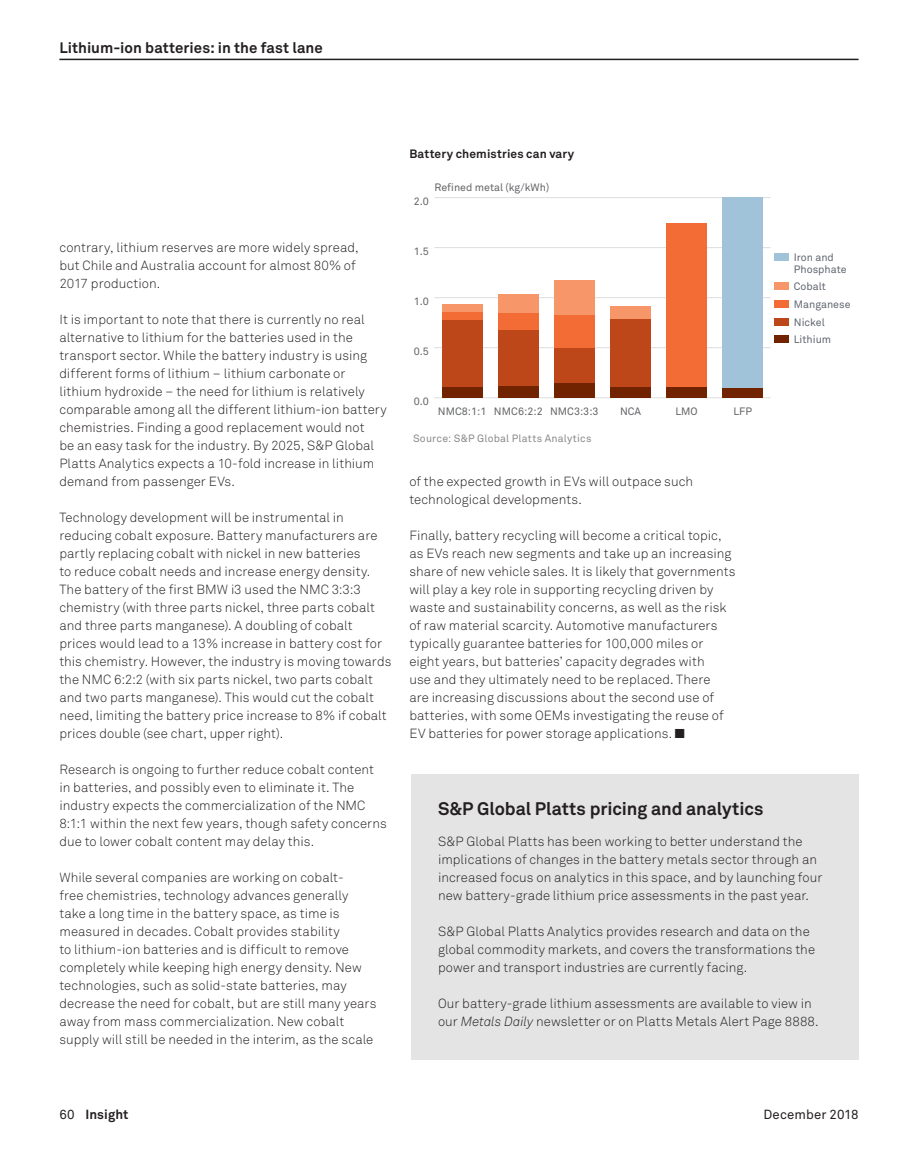
<style>
.page{position:relative;width:918px;height:1168px;background:#fff}
.page>*{position:absolute;margin:0;border:0;box-sizing:border-box;transform-origin:0 0}
.t1{font:700 18px "Akkurat Pro";letter-spacing:-.005em;color:#231f20}
.t2{font:700 15px "Akkurat Pro";letter-spacing:.005em;color:#231f20}
.t3{font:300 13.2px/18px "Akkurat Pro";letter-spacing:.005em;color:#231f20}
.t4{font:13.2px "Akkurat Pro";letter-spacing:.01em;color:#231f20}
.t5{font:700 13.2px "Akkurat Pro";letter-spacing:.005em;color:#231f20}
.t6{font:700 12px "Akkurat Pro";letter-spacing:.015em;color:#231f20}
.t7{font:10.65px "Akkurat Pro";color:#636466}
.t8{font:10.65px/17.5px "Akkurat Pro";color:#626770}
.t9{font:10.5px "Akkurat Pro";letter-spacing:.02em;color:#898a8d}
.s1{font-style:italic}
.s2{font-weight:400}
</style>
<div class="page">
<hr style="left:59px;top:59px;width:800px;height:1px;background:#231f20">
<div style="left:411px;top:774px;width:448px;height:286px;background:#e4e4e4"></div>
<div style="left:774px;top:282px;width:14px;height:8px;background:#f79668"></div>
<div style="left:774px;top:253px;width:14px;height:8px;background:#a1c3da"></div>
<div style="left:774px;top:300px;width:14px;height:8px;background:#f36c35"></div>
<div style="left:774px;top:318px;width:14px;height:7px;background:#bd4718"></div>
<div style="left:774px;top:335px;width:14px;height:8px;background:#712300"></div>
<hr style="left:434px;top:397px;width:337px;height:1px;background:#dcddde">
<hr style="left:434px;top:347px;width:337px;height:1px;background:#dcddde">
<hr style="left:434px;top:297px;width:337px;height:1px;background:#dcddde">
<hr style="left:434px;top:247px;width:337px;height:1px;background:#dcddde">
<hr style="left:434px;top:197px;width:337px;height:1px;background:#dcddde">
<div style="left:722px;top:198px;width:41px;height:191px;background:#a1c3da"></div>
<div style="left:442px;top:305px;width:40px;height:8px;background:#f79668"></div>
<div style="left:498px;top:295px;width:41px;height:19px;background:#f79668"></div>
<div style="left:554px;top:281px;width:41px;height:35px;background:#f79668"></div>
<div style="left:610px;top:307px;width:41px;height:13px;background:#f79668"></div>
<div style="left:442px;top:313px;width:40px;height:8px;background:#f36c35"></div>
<div style="left:498px;top:314px;width:41px;height:17px;background:#f36c35"></div>
<div style="left:554px;top:316px;width:41px;height:33px;background:#f36c35"></div>
<div style="left:666px;top:224px;width:41px;height:164px;background:#f36c35"></div>
<div style="left:442px;top:321px;width:40px;height:67px;background:#bd4718"></div>
<div style="left:498px;top:331px;width:41px;height:56px;background:#bd4718"></div>
<div style="left:554px;top:349px;width:41px;height:35px;background:#bd4718"></div>
<div style="left:610px;top:320px;width:41px;height:68px;background:#bd4718"></div>
<div style="left:442px;top:388px;width:40px;height:10px;background:#712300"></div>
<div style="left:498px;top:387px;width:41px;height:11px;background:#712300"></div>
<div style="left:554px;top:384px;width:41px;height:14px;background:#712300"></div>
<div style="left:610px;top:388px;width:41px;height:10px;background:#712300"></div>
<div style="left:666px;top:388px;width:41px;height:10px;background:#712300"></div>
<div style="left:722px;top:389px;width:41px;height:9px;background:#712300"></div>
<p class="t2" style="left:59px;top:39px;width:265px">Lithium-ion batteries: in the fast lane</p>
<p class="t3" style="left:59px;top:238px;width:301px">contrary, lithium reserves are more widely spread, but Chile and Australia account for almost 80% of<br>2017 production.</p>
<p class="t3" style="left:59px;top:310px;width:329px">It is important to note that there is currently no real alternative to lithium for the batteries used in the transport sector. While the battery industry is using different forms of lithium − lithium carbonate or lithium hydroxide − the need for lithium is relatively comparable among all the different lithium-ion battery chemistries. Finding a good replacement would not<br>be an easy task for the industry. By 2025, S&amp;P Global Platts Analytics expects a 10-fold increase in lithium demand from passenger EVs.</p>
<p class="t3" style="left:59px;top:508px;width:334px">Technology development will be instrumental in reducing cobalt exposure. Battery manufacturers are partly replacing cobalt with nickel in new batteries<br>to reduce cobalt needs and increase energy density.<br>The battery of the first BMW i3 used the NMC 3:3:3 chemistry (with three parts nickel, three parts cobalt and three parts manganese). A doubling of cobalt prices would lead to a 13% increase in battery cost for this chemistry. However, the industry is moving towards the NMC 6:2:2 (with six parts nickel, two parts cobalt and two parts manganese). This would cut the cobalt need, limiting the battery price increase to 8% if cobalt prices double (see chart, upper right).</p>
<p class="t3" style="left:59px;top:760px;width:329px">Research is ongoing to further reduce cobalt content in batteries, and possibly even to eliminate it. The industry expects the commercialization of the NMC 8:1:1 within the next few years, though safety concerns due to lower cobalt content may delay this.</p>
<p class="t3" style="left:59px;top:868px;width:319px">While several companies are working on cobalt-<br>free chemistries, technology advances generally take a long time in the battery space, as time is measured in decades. Cobalt provides stability<br>to lithium-ion batteries and is difficult to remove completely while keeping high energy density. New technologies, such as solid-state batteries, may decrease the need for cobalt, but are still many years away from mass commercialization. New cobalt supply will still be needed in the interim, as the scale</p>
<p class="t6" style="left:409px;top:146px;width:166px">Battery chemistries can vary</p>
<p class="t7" style="left:435px;top:182px;width:116px">Refined metal (kg/kWh)</p>
<p class="t7" style="left:414px;top:195px;width:17px">2.0</p>
<p class="t7" style="left:414px;top:245px;width:17px">1.5</p>
<p class="t7" style="left:414px;top:295px;width:17px">1.0</p>
<p class="t7" style="left:414px;top:345px;width:17px">0.5</p>
<p class="t7" style="left:414px;top:395px;width:17px">0.0</p>
<p class="t7" style="left:438px;top:405px;width:162px">NMC8:1:1 NMC6:2:2 NMC3:3:3</p>
<p class="t7" style="left:620px;top:405px;width:22px">NCA</p>
<p class="t7" style="left:675px;top:405px;width:24px">LMO</p>
<p class="t7" style="left:733px;top:405px;width:20px">LFP</p>
<p class="t9" style="left:413px;top:433px;width:180px">Source: S&amp;P Global Platts Analytics</p>
<p class="t3" style="left:409px;top:472px;width:285px">of the expected growth in EVs will outpace such technological developments.</p>
<p class="t3" style="left:409px;top:526px;width:328px">Finally, battery recycling will become a critical topic, as EVs reach new segments and take up an increasing share of new vehicle sales. It is likely that governments will play a key role in supporting recycling driven by waste and sustainability concerns, as well as the risk of raw material scarcity. Automotive manufacturers typically guarantee batteries for 100,000 miles or eight years, but batteries’ capacity degrades with<br>use and they ultimately need to be replaced. There<br>are increasing discussions about the second use of batteries, with some OEMs investigating the reuse of EV batteries for power storage applications. ■</p>
<p class="t8" style="left:794px;top:251px;width:54px;line-height:12.1px">Iron and<br>Phosphate</p>
<p class="t8" style="left:794px;top:296px;width:58px">Manganese<br>Nickel<br>Lithium</p>
<p class="t8" style="left:794px;top:278px;width:34px">Cobalt</p>
<h1 class="t1" style="left:438px;top:798px;width:327px">S&amp;P Global Platts pricing and analytics</h1>
<p class="t3" style="left:438px;top:832px;width:386px">S&amp;P Global Platts has been working to better understand the implications of changes in the battery metals sector through an increased focus on analytics in this space, and by launching four new battery-grade lithium price assessments in the past year.</p>
<p class="t3" style="left:438px;top:922px;width:379px">S&amp;P Global Platts Analytics provides research and data on the global commodity markets, and covers the transformations the power and transport industries are currently facing.</p>
<p class="t3" style="left:438px;top:994px;width:382px">Our battery-grade lithium assessments are available to view in our <span class="s1">Metals Daily</span> newsletter or on Platts Metals Alert Page 8888.</p>
<p class="t5" style="left:59px;top:1106px;width:71px"><span class="s2">60</span> Insight</p>
<p class="t4" style="left:764px;top:1106px;width:97px">December 2018</p>
</div>
